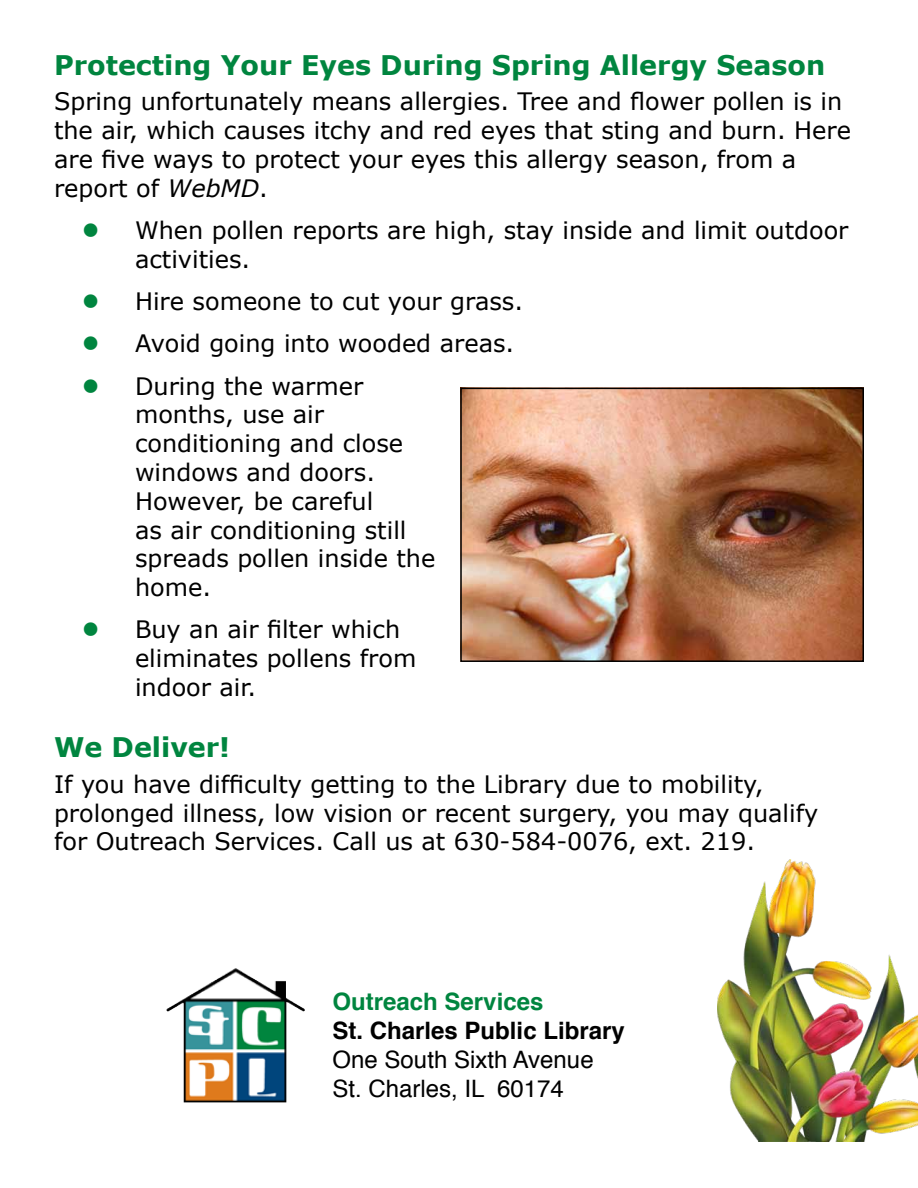
<style>
.page{position:relative;width:918px;height:1188px;background:#fff}
.page>*{position:absolute;margin:0;border:0;box-sizing:border-box;transform-origin:0 0}
.t1{font:700 27px "Verdana";color:#00853f}
.t2{font:24px/28.8px "Verdana";color:#000}
.t3{font:24px/28.8px "Helvetica";color:#000}
.t4{font:700 24px "Helvetica";color:#000}
.t5{font:700 24px "Helvetica";color:#00853f}
.s1{font-style:italic}
.s2{font-weight:700;font-size:27px;color:#00853f}
</style>
<div class="page">
<img style="left:166px;top:970px;width:133px;height:133px">
<img style="left:463px;top:391px;width:398px;height:268px">
<div style="left:460px;top:388px;width:404px;height:274px;border:2px solid #000"></div>
<img style="left:717px;top:859px;width:201px;height:283px">
<p class="t1" style="left:54px;top:46px;width:773px">Protecting Your Eyes During Spring Allergy Season</p>
<p class="t2" style="left:54px;top:87px;width:799px">Spring unfortunately means allergies. Tree and flower pollen is in the air, which causes itchy and red eyes that sting and burn. Here are five ways to protect your eyes this allergy season, from a report of <span class="s1">WebMD</span>.</p>
<p class="t2" style="left:135px;top:216px;width:715px;text-indent:-54px"><span class="s2">•</span> When pollen reports are high, stay inside and limit outdoor activities.</p>
<p class="t2" style="left:81px;top:287px;width:444px"><span class="s2">•</span> Hire someone to cut your grass.</p>
<p class="t2" style="left:81px;top:329px;width:435px"><span class="s2">•</span> Avoid going into wooded areas.</p>
<p class="t2" style="left:135px;top:371px;width:302px;text-indent:-54px"><span class="s2">•</span> During the warmer months, use air conditioning and close windows and doors.<br>However, be careful<br>as air conditioning still spreads pollen inside the home.</p>
<p class="t2" style="left:135px;top:615px;width:283px;text-indent:-54px"><span class="s2">•</span> Buy an air filter which eliminates pollens from indoor air.</p>
<p class="t1" style="left:54px;top:728px;width:178px">We Deliver!</p>
<p class="t2" style="left:54px;top:769px;width:766px">If you have difficulty getting to the Library due to mobility, prolonged illness, low vision or recent surgery, you may qualify for Outreach Services. Call us at 630-584-0076, ext. 219.</p>
<p class="t5" style="left:333px;top:983px;width:212px">Outreach Services</p>
<p class="t4" style="left:333px;top:1011px;width:294px">St. Charles Public Library</p>
<p class="t3" style="left:333px;top:1046px;width:263px">One South Sixth Avenue<br>St. Charles, IL 60174</p>
</div>
